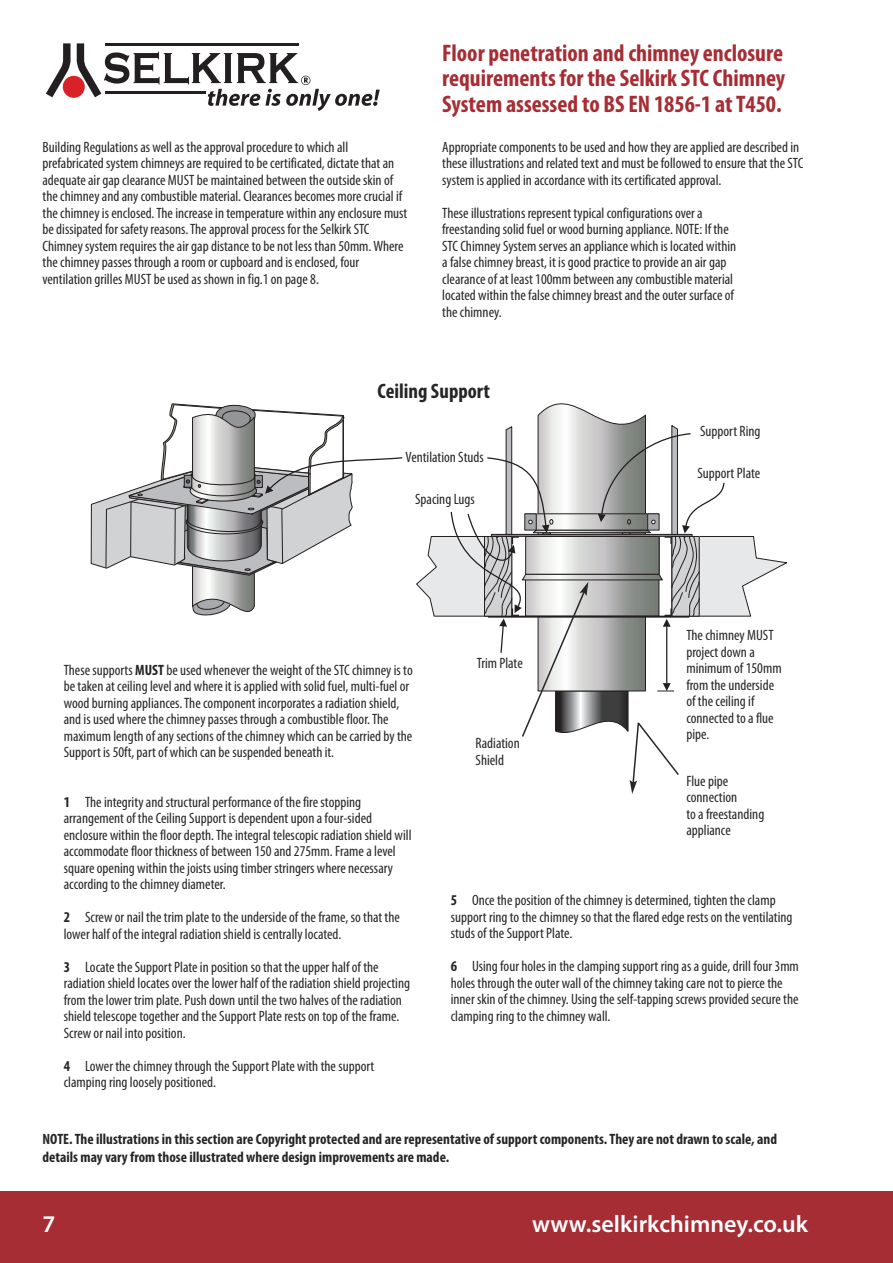
<style>
.page{position:relative;width:893px;height:1263px;background:#fff}
.page>*{position:absolute;margin:0;border:0;box-sizing:border-box;transform-origin:0 0}
.t1{font:700 condensed 24px/25.5px "Myriad Pro";color:#a62d34;text-align:justify}
.t2{font:600 24px "Myriad Pro";color:#fff}
.t3{font:700 condensed 21px "Myriad Pro";color:#272627}
.t4{font:condensed 15px/16.5px "Myriad Pro";color:#272627}
.t5{font:700 condensed 15px/18px "Myriad Pro";color:#272627}
.s1{font-weight:700}
</style>
<div class="page">
<svg style="left:91px;top:403px;width:312px;height:213px"></svg>
<div style="left:0;top:1191px;width:893px;height:72px;background:#a62d34"></div>
<svg style="left:77px;top:43px;width:303px;height:68px"></svg>
<svg style="left:46px;top:43px;width:25px;height:54px"></svg>
<div style="left:63px;top:76px;width:22px;height:22px;background:#db2128;border-radius:50%"></div>
<svg style="left:416px;top:403px;width:371px;height:391px"></svg>
<h1 class="t1" style="left:442px;top:42px;width:345px">Floor penetration and chimney enclosure requirements for the Selkirk STC Chimney System assessed to BS EN 1856-1 atT450.</h1>
<p class="t4" style="left:43px;top:140px;width:366px">Building Regulations as well as the approval procedure to which all prefabricated system chimneys are required to be certificated, dictate that an adequate air gap clearance MUST be maintained between the outside skin of the chimney and any combustible material. Clearances becomes more crucial if the chimney is enclosed.The increase in temperature within any enclosure must be dissipated for safety reasons.The approval process for the Selkirk STC Chimney system requires the air gap distance to be not less than 50mm.Where the chimney passes through a room or cupboard and is enclosed, four ventilation grilles MUST be used as shown in fig.1 on page 8.</p>
<p class="t4" style="left:442px;top:140px;width:363px">Appropriate components to be used and how they are applied are described in these illustrations and related text and must be followed to ensure that the STC system is applied in accordance with its certificated approval.</p>
<p class="t4" style="left:442px;top:206px;width:296px">These illustrations represent typical configurations over a freestanding solid fuel or wood burning appliance. NOTE: If the STC Chimney System serves an appliance which is located within a false chimney breast, it is good practice to provide an air gap clearance of at least 100mm between any combustible material located within the false chimney breast and the outer surface of the chimney.</p>
<h2 class="t3" style="left:378px;top:384px;width:114px">Ceiling Support</h2>
<p class="t4" style="left:406px;top:450px;width:80px">Ventilation Studs</p>
<p class="t4" style="left:415px;top:492px;width:61px">Spacing Lugs</p>
<p class="t4" style="left:700px;top:424px;width:62px">Support Ring</p>
<p class="t4" style="left:697px;top:466px;width:64px">Support Plate</p>
<p class="t4" style="left:64px;top:663px;width:350px">These supports <span class="s1">MUST</span> be used whenever the weight of the STC chimney is to be taken at ceiling level and where it is applied with solid fuel, multi-fuel or wood burning appliances.The component incorporates a radiation shield, and is used where the chimney passes through a combustible floor.The maximum length of any sections of the chimney which can be carried by the Support is 50ft, part of which can be suspended beneath it.</p>
<p class="t4" style="left:64px;top:795px;width:349px"><span class="s1">1</span> The integrity and structural performance of the fire stopping arrangement of the Ceiling Support is dependent upon a four-sided enclosure within the floor depth.The integral telescopic radiation shield will accommodate floor thickness of between 150 and 275mm. Frame a level square opening within the joists using timber stringers where necessary according to the chimney diameter.</p>
<p class="t4" style="left:64px;top:910px;width:338px"><span class="s1">2</span> Screw or nail the trim plate to the underside of the frame, so that the lower half of the integral radiation shield is centrally located.</p>
<p class="t4" style="left:64px;top:960px;width:348px"><span class="s1">3</span> Locate the Support Plate in position so that the upper half of the radiation shield locates over the lower half of the radiation shield projecting from the lower trim plate. Push down until the two halves of the radiation shield telescope together and the Support Plate rests on top of the frame.<br>Screw or nail into position.</p>
<p class="t4" style="left:64px;top:1059px;width:312px"><span class="s1">4</span> Lower the chimney through the Support Plate with the support clamping ring loosely positioned.</p>
<p class="t4" style="left:477px;top:656px;width:47px">Trim Plate</p>
<p class="t4" style="left:476px;top:736px;width:46px">Radiation<br>Shield</p>
<p class="t4" style="left:686px;top:628px;width:97px">The chimney MUST project down a minimum of 150mm from the underside of the ceiling if connected to a flue pipe.</p>
<p class="t4" style="left:686px;top:774px;width:79px">Flue pipe connection<br>to a freestanding appliance</p>
<p class="t4" style="left:451px;top:893px;width:343px"><span class="s1">5</span> Once the position of the chimney is determined, tighten the clamp support ring to the chimney so that the flared edge rests on the ventilating studs of the Support Plate.</p>
<p class="t4" style="left:451px;top:959px;width:350px"><span class="s1">6</span> Using four holes in the clamping support ring as a guide, drill four 3mm holes through the outer wall of the chimney taking care not to pierce the inner skin of the chimney. Using the self-tapping screws provided secure the clamping ring to the chimney wall.</p>
<p class="t5" style="left:43px;top:1131px;width:736px">NOTE.The illustrations in this section are Copyright protected and are representative of support components.They are not drawn to scale, and details may vary from those illustrated where design improvements are made.</p>
<h1 class="t2" style="left:43px;top:1215px;width:14px">7</h1>
<h1 class="t2" style="left:532px;top:1215px;width:277px">www.selkirkchimney.co.uk</h1>
</div>
